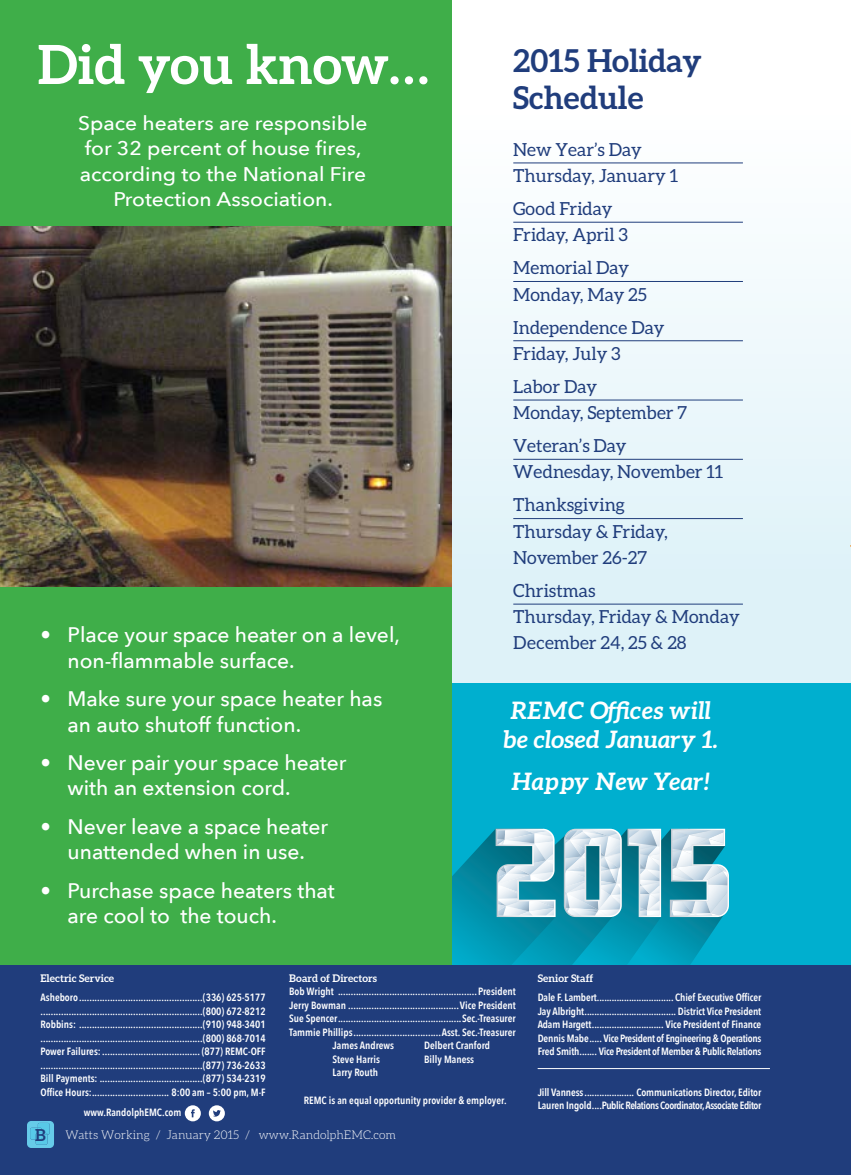
<style>
.page{position:relative;width:851px;height:1175px;background:#fff}
.page>*{position:absolute;margin:0;border:0;box-sizing:border-box;transform-origin:0 0}
.t1{font:700 54px "Aleo";color:#fff}
.t2{font:700 31.5px/37.5px "Aleo";color:#203d7c}
.t3{font:italic 700 24px/28.8px "Aleo";color:#fff}
.t4{font:500 21px/25.2px "Avenir Next";color:#fff}
.t5{font:500 19.8px/25.2px "Avenir Next";color:#fff;text-align:center;scale:1.06 1}
.t6{font:18px/26.2px "Aleo";color:#203d7c}
.t7{font:300 12px "Aleo";color:#fff}
.t8{font:600 10.5px/13.5px "Avenir Next Condensed";color:#fff;text-align:justify}
.t9{font:700 10.5px "Aleo";color:#fff}
.s1{font-weight:700;font-size:16.5px;color:#203d7c}
</style>
<div class="page">
<div style="left:453px;top:0;width:397px;height:706px;background:linear-gradient(to bottom,#fff,#d8eff6)"></div>
<div style="left:439px;top:683px;width:411px;height:283px;background:#00afcf"></div>
<svg style="left:451px;top:828px;width:278px;height:138px;background:#51aec1"></svg>
<div style="left:0;top:0;width:451px;height:967px;background:#3fae49"></div>
<div style="left:0;top:966px;width:850px;height:208px;background:#203d7c"></div>
<svg style="left:185px;top:1105px;width:16px;height:16px"></svg>
<svg style="left:209px;top:1105px;width:16px;height:16px"></svg>
<hr style="left:537px;top:1068px;width:233px;height:1px;background:#fff">
<img style="left:0;top:226px;width:451px;height:360px">
<hr style="left:513px;top:162px;width:229px;height:1px;background:#203d7c">
<hr style="left:513px;top:222px;width:229px;height:1px;background:#203d7c">
<hr style="left:513px;top:281px;width:229px;height:1px;background:#203d7c">
<hr style="left:513px;top:340px;width:229px;height:1px;background:#203d7c">
<hr style="left:513px;top:399px;width:229px;height:1px;background:#203d7c">
<hr style="left:513px;top:459px;width:229px;height:1px;background:#203d7c">
<hr style="left:513px;top:518px;width:229px;height:1px;background:#203d7c">
<hr style="left:513px;top:603px;width:229px;height:1px;background:#203d7c">
<svg style="left:27px;top:1121px;width:27px;height:26px"></svg>
<h1 class="t1" style="left:38px;top:33px;width:393px">Did you know…</h1>
<h3 class="t5" style="left:78px;top:111px;width:274px">Space heaters are responsible for 32 percent of house fires, according to the National Fire<br>Protection Association.</h3>
<h3 class="t4" style="left:68px;top:622px;width:334px;text-indent:-27px">• Place your space heater on a level, non-flammable surface.</h3>
<h3 class="t4" style="left:68px;top:686px;width:316px;text-indent:-27px">• Make sure your space heater has an auto shutoff function.</h3>
<h3 class="t4" style="left:68px;top:750px;width:280px;text-indent:-27px">• Never pair your space heater with an extension cord.</h3>
<h3 class="t4" style="left:40px;top:814px;width:289px;text-align:center">• Never leave a space heater unattended when in use.</h3>
<h3 class="t4" style="left:68px;top:878px;width:269px;text-indent:-27px">• Purchase space heaters that are cool to the touch.</h3>
<h2 class="t2" style="left:513px;top:41px;width:190px">2015 Holiday<br>Schedule</h2>
<h3 class="t6" style="left:513px;top:136px;width:166px">New Year’s Day<br>Thursday, January 1</h3>
<h3 class="t6" style="left:513px;top:195px;width:116px">Good Friday<br>Friday, April 3</h3>
<h3 class="t6" style="left:513px;top:254px;width:135px">Memorial Day<br>Monday, May 25</h3>
<h3 class="t6" style="left:513px;top:314px;width:153px">Independence Day<br>Friday, July 3</h3>
<h3 class="t6" style="left:513px;top:373px;width:175px">Labor Day<br>Monday, September 7</h3>
<h3 class="t6" style="left:513px;top:432px;width:211px">Veteran’s Day<br>Wednesday, November 11</h3>
<h3 class="t6" style="left:513px;top:491px;width:156px">Thanksgiving<br>Thursday &amp; Friday,<br>November 26-27</h3>
<h3 class="t6" style="left:513px;top:577px;width:228px">Christmas<br>Thursday, Friday &amp; Monday<br>December 24, 25 &amp; 28</h3>
<h3 class="t3" style="left:503px;top:695px;width:215px">REMC Offices will be closed January 1.</h3>
<h3 class="t3" style="left:511px;top:766px;width:200px">Happy New Year!</h3>
<p class="t9" style="left:40px;top:971px;width:75px">Electric Service</p>
<p class="t8" style="left:40px;top:990px;width:227px">Asheboro................................................(336) 625-5177 ...............................................................(800) 672-8212<br>Robbins: ................................................(910) 948-3401 ...............................................................(800) 868-7014<br>Power Failures:...................................... (877) REMC-OFF ...............................................................(877) 736-2633<br>Bill Payments: ........................................(877) 534-2319<br>Office Hours:.............................. 8:00 am – 5:00 pm, M-F</p>
<p class="t8" style="left:84px;top:1105px;width:99px">www.RandolphEMC.com</p>
<p class="t9" style="left:289px;top:971px;width:89px">Board of Directors</p>
<p class="t8" style="left:289px;top:984px;width:228px">Bob Wright ......................................................President</p>
<p class="t8" style="left:289px;top:998px;width:228px">Jerry Bowman ...........................................Vice President</p>
<p class="t8" style="left:289px;top:1011px;width:228px">Sue Spencer................................................Sec.-Treasurer</p>
<p class="t8" style="left:289px;top:1025px;width:228px">Tammie Phillips..................................Asst. Sec.-Treasurer</p>
<p class="t8" style="left:332px;top:1038px;width:63px">James Andrews</p>
<p class="t8" style="left:424px;top:1038px;width:67px">Delbert Cranford</p>
<p class="t8" style="left:332px;top:1052px;width:49px">Steve Harris</p>
<p class="t8" style="left:424px;top:1052px;width:51px">Billy Maness</p>
<p class="t8" style="left:332px;top:1065px;width:47px">Larry Routh</p>
<p class="t8" style="left:304px;top:1093px;width:204px">REMC is an equal opportunity provider &amp; employer.</p>
<p class="t7" style="left:35px;top:1128px;width:362px"><span class="s1">B</span> Watts Working / January 2015 / www.RandolphEMC.com</p>
<p class="t9" style="left:537px;top:971px;width:57px">Senior Staff</p>
<p class="t8" style="left:537px;top:990px;width:225px">Dale F. Lambert............................... Chief Executive Officer Jay Albright..................................... District Vice President Adam Hargett............................. Vice President of Finance Dennis Mabe..... Vice President of Engineering &amp; Operations Fred Smith....... Vice President of Member &amp; Public Relations</p>
<p class="t8" style="left:537px;top:1085px;width:225px">Jill Vanness.................... Communications Director, Editor<br>Lauren Ingold....Public Relations Coordinator, Associate Editor</p>
</div>
